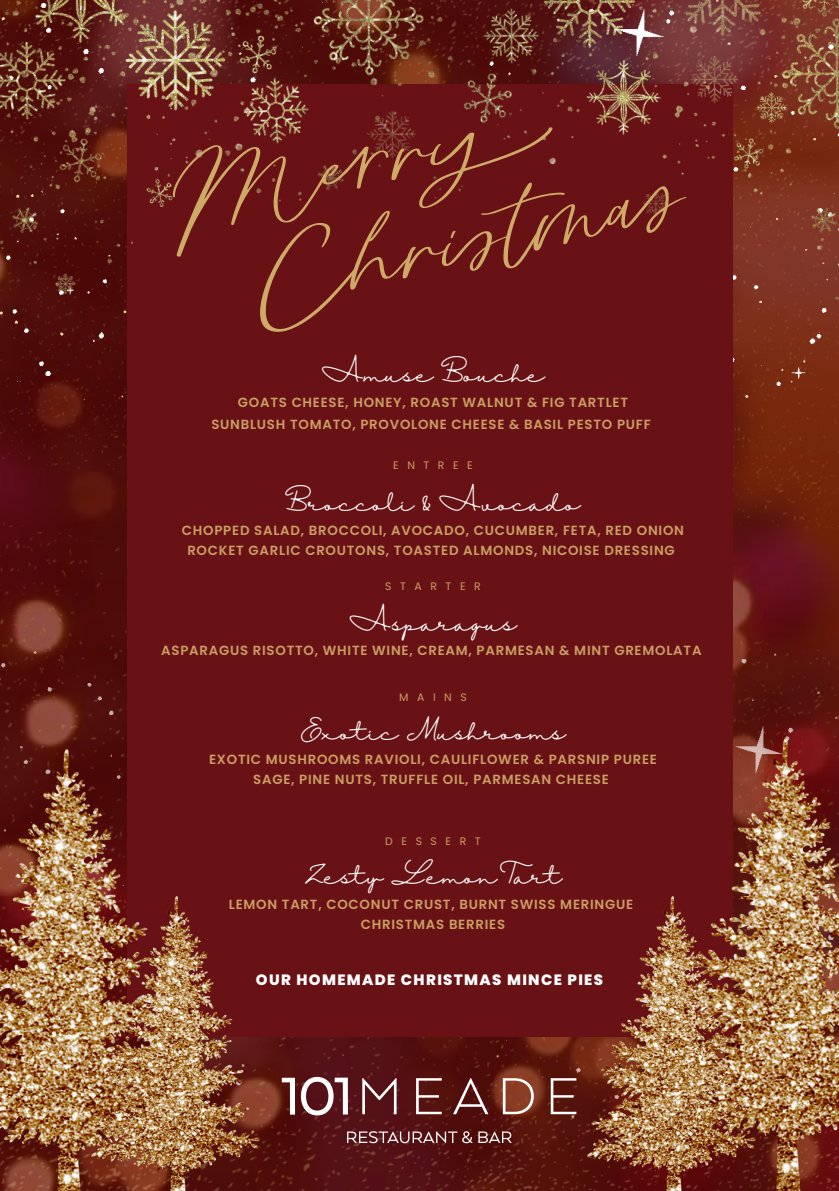
<style>
.page{position:relative;width:839px;height:1191px;background:#fff}
.page>*{position:absolute;margin:0;border:0;box-sizing:border-box;transform-origin:0 0}
.t1{font:20.6px "Halimun";letter-spacing:.005em;color:#fff}
.t2{font:800 15px "Poppins";letter-spacing:.09em;color:#fff}
.t3{font:600 13.2px/20px "Poppins";letter-spacing:.055em;color:#cb9e64;text-align:center}
.t4{font:10.8px "Poppins";letter-spacing:.785em;color:#cb9e64}
</style>
<div class="page">
<img style="left:519px;top:589px;width:319px;height:602px">
<img style="left:0;top:489px;width:519px;height:702px">
<img style="left:0;top:650px;width:409px;height:469px">
<img style="left:492px;top:648px;width:346px;height:469px">
<img style="left:0;top:299px;width:127px;height:190px">
<img style="left:732px;top:399px;width:106px;height:142px">
<img style="left:1px;top:299px;width:837px;height:100px">
<svg style="left:282px;top:1078px;width:13px;height:37px"></svg>
<svg style="left:301px;top:1077px;width:47px;height:38px"></svg>
<svg style="left:362px;top:1078px;width:34px;height:36px"></svg>
<svg style="left:416px;top:1078px;width:25px;height:36px"></svg>
<svg style="left:453px;top:1078px;width:35px;height:36px"></svg>
<svg style="left:503px;top:1078px;width:30px;height:36px"></svg>
<svg style="left:550px;top:1078px;width:26px;height:36px"></svg>
<svg style="left:347px;top:1131px;width:125px;height:12px"></svg>
<svg style="left:478px;top:1132px;width:33px;height:11px"></svg>
<div style="left:127px;top:84px;width:605px;height:952px;background:#691216"></div>
<img style="left:0;top:0;width:838px;height:299px">
<img style="left:0;top:749px;width:127px;height:442px">
<img style="left:731px;top:738px;width:107px;height:453px">
<img style="left:587px;top:896px;width:168px;height:295px">
<img style="left:92px;top:896px;width:168px;height:295px">
<svg style="left:260px;top:182px;width:426px;height:150px"></svg>
<svg style="left:173px;top:127px;width:379px;height:130px"></svg>
<h3 class="t1" style="left:321px;top:363px;width:225px">Amuse Bouche</h3>
<h3 class="t3" style="left:238px;top:393px;width:391px">GOATS CHEESE, HONEY, ROAST WALNUT &amp; FIG TARTLET</h3>
<p class="t3" style="left:211px;top:415px;width:441px">SUNBLUSH TOMATO, PROVOLONE CHEESE &amp; BASIL PESTO PUFF</p>
<h3 class="t4" style="left:393px;top:458px;width:81px">ENTREE</h3>
<p class="t1" style="left:285px;top:491px;width:296px">Broccoli &amp; Avocado</p>
<h1 class="t3" style="left:182px;top:521px;width:503px">CHOPPED SALAD, BROCCOLI, AVOCADO, CUCUMBER, FETA, RED ONION<br>ROCKET GARLIC CROUTONS, TOASTED ALMONDS, NICOISE DRESSING</h1>
<h2 class="t4" style="left:385px;top:579px;width:97px">STARTER</h2>
<h1 class="t1" style="left:349px;top:612px;width:169px">Asparagus</h1>
<h3 class="t3" style="left:161px;top:641px;width:541px">ASPARAGUS RISOTTO, WHITE WINE, CREAM, PARMESAN &amp; MINT GREMOLATA</h3>
<h1 class="t4" style="left:399px;top:690px;width:69px">MAINS</h1>
<h3 class="t1" style="left:300px;top:721px;width:267px">Exotic Mushrooms</h3>
<p class="t3" style="left:209px;top:749px;width:449px">EXOTIC MUSHROOMS RAVIOLI, CAULIFLOWER &amp; PARSNIP PUREE<br>SAGE, PINE NUTS, TRUFFLE OIL, PARMESAN CHEESE</p>
<p class="t4" style="left:385px;top:834px;width:97px">DESSERT</p>
<p class="t1" style="left:304px;top:865px;width:259px">Zesty Lemon Tart</p>
<h1 class="t3" style="left:229px;top:895px;width:406px">LEMON TART, COCONUT CRUST, BURNT SWISS MERINGUE<br>CHRISTMAS BERRIES</h1>
<h3 class="t2" style="left:256px;top:970px;width:348px">OUR HOMEMADE CHRISTMAS MINCE PIES</h3>
</div>
